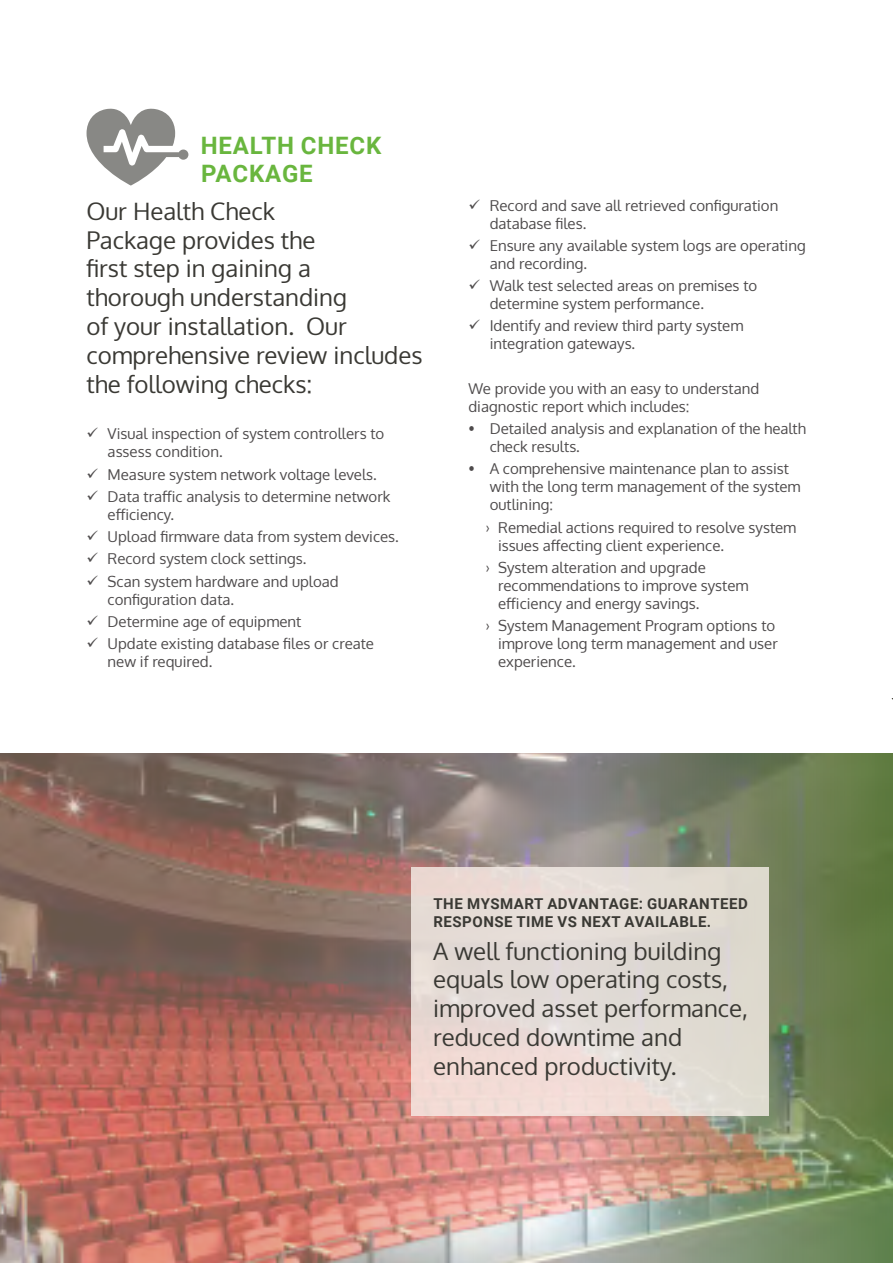
<style>
.page{position:relative;width:893px;height:1263px;background:#fff}
.page>*{position:absolute;margin:0;border:0;box-sizing:border-box;transform-origin:0 0}
.t1{font:24px/28.8px "Oxygen";color:#3a3934}
.t2{font:700 24px/28.8px "Roboto";letter-spacing:.035em;color:#69b63e}
.t3{font:15px/18px "Oxygen";color:#4e4b4c}
.t4{font:700 15px/18px "Roboto";letter-spacing:.035em;color:#3a3934}
</style>
<div class="page">
<svg style="left:86px;top:108px;width:102px;height:78px"></svg>
<img style="left:0;top:753px;width:892px;height:510px">
<div style="left:411px;top:867px;width:357px;height:249px;background:linear-gradient(to right,#ecdbd7,#dedbd2)"></div>
<h1 class="t2" style="left:201px;top:130px;width:182px">HEALTH CHECK<br>PACKAGE</h1>
<h1 class="t1" style="left:86px;top:197px;width:338px">Our Health Check<br>Package provides the<br>first step in gaining a<br>thorough understanding<br>of your installation. Our comprehensive review includes the following checks:</h1>
<p class="t3" style="left:108px;top:425px;width:278px">Visual inspection of system controllers to assess condition.</p>
<p class="t3" style="left:108px;top:463px;width:284px;line-height:22.2px">Measure system network voltage levels.<br>Data traffic analysis to determine network</p>
<p class="t3" style="left:108px;top:503px;width:293px;line-height:22.2px">efficiency.<br>Upload firmware data from system devices.<br>Record system clock settings.<br>Scan system hardware and upload</p>
<p class="t3" style="left:108px;top:588px;width:268px;line-height:22.2px">configuration data.<br>Determine age of equipment<br>Update existing database files or create</p>
<p class="t3" style="left:108px;top:653px;width:106px">new if required.</p>
<p class="t3" style="left:490px;top:196px;width:290px">Record and save all retrieved configuration database files.</p>
<p class="t3" style="left:490px;top:236px;width:318px">Ensure any available system logs are operating and recording.</p>
<p class="t3" style="left:490px;top:277px;width:269px">Walk test selected areas on premises to determine system performance.</p>
<p class="t3" style="left:490px;top:317px;width:255px">Identify and review third party system integration gateways.</p>
<p class="t3" style="left:468px;top:379px;width:292px">We provide you with an easy to understand diagnostic report which includes:</p>
<p class="t3" style="left:490px;top:420px;width:318px;text-indent:-21px">• Detailed analysis and explanation of the health check results.</p>
<p class="t3" style="left:490px;top:460px;width:312px;text-indent:-21px">• A comprehensive maintenance plan to assist with the long term management of the system outlining:</p>
<p class="t3" style="left:498px;top:518px;width:300px;text-indent:-13px">› Remedial actions required to resolve system issues affecting client experience.</p>
<p class="t3" style="left:498px;top:558px;width:252px;text-indent:-13px">› System alteration and upgrade recommendations to improve system efficiency and energy savings.</p>
<p class="t3" style="left:498px;top:617px;width:281px;text-indent:-13px">› System Management Program options to improve long term management and user experience.</p>
<p class="t4" style="left:433px;top:894px;width:316px">THE MYSMART ADVANTAGE: GUARANTEED<br>RESPONSE TIME VS NEXT AVAILABLE.</p>
<h1 class="t1" style="left:433px;top:937px;width:317px">A well functioning building equals low operating costs, improved asset performance, reduced downtime and enhanced productivity.</h1>
</div>
